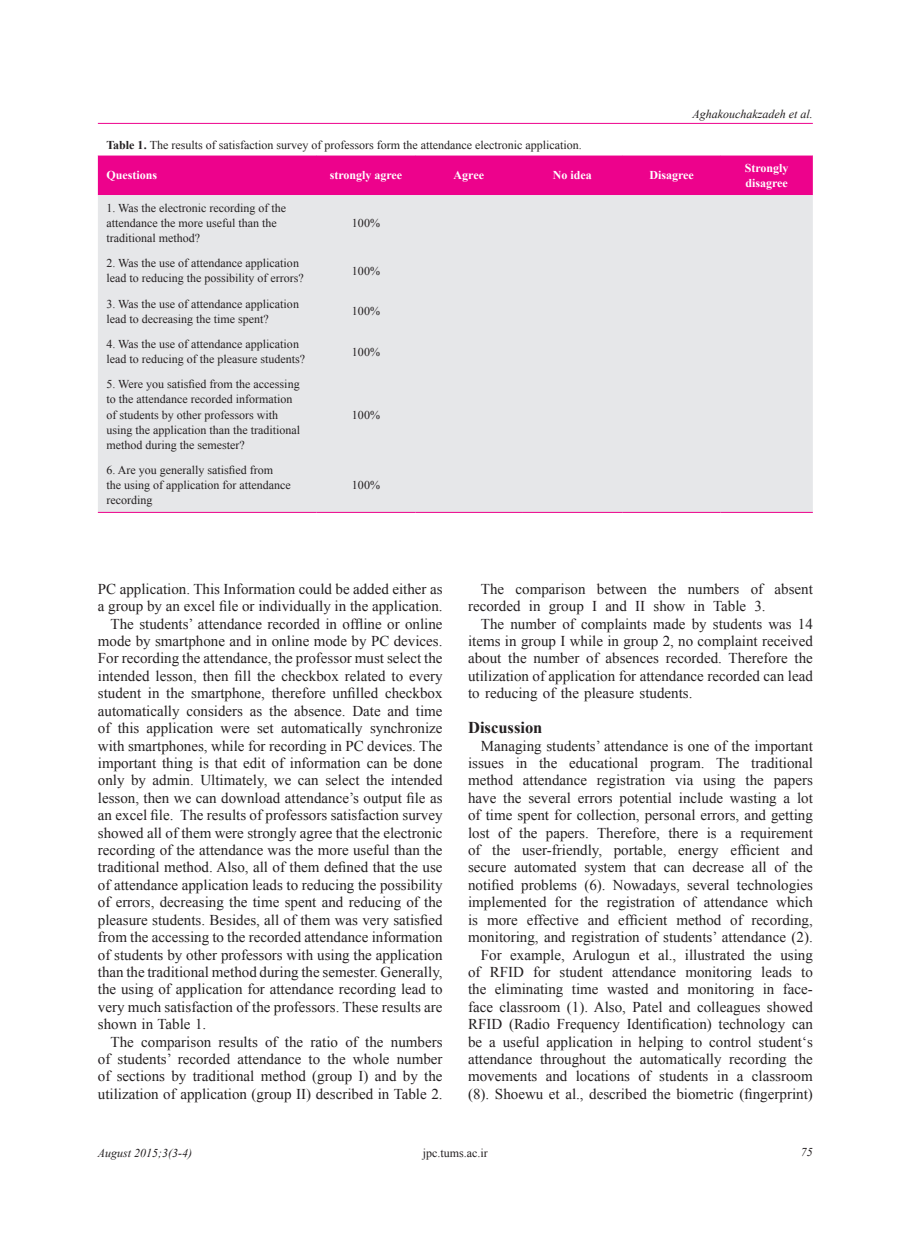
<style>
.page{position:relative;width:915px;height:1234px;background:#fff}
.page>*{position:absolute;margin:0;border:0;box-sizing:border-box;transform-origin:0 0}
.t1{font:700 16.5px "Times New Roman";color:#231f20}
.t2{font:15px/17.4px "Times New Roman";color:#231f20;text-align:justify}
.t3{font:12px/15px "Times New Roman";color:#231f20}
.t4{font:700 12px/15px "Times New Roman";color:#fff}
.t5{font:italic 12px "Times New Roman";color:#231f20}
.s1{font-weight:700}
</style>
<div class="page">
<hr style="left:98px;top:123px;width:714px;height:1px;background:#ed028c">
<div style="left:98px;top:156px;width:714px;height:39px;background:#ed028c"></div>
<div style="left:98px;top:195px;width:714px;height:317px;background:#e6e7e9"></div>
<hr style="left:98px;top:512px;width:218px;height:1px;background:#ed028c">
<hr style="left:316px;top:512px;width:99px;height:1px;background:#ed028c">
<hr style="left:415px;top:512px;width:107px;height:1px;background:#ed028c">
<hr style="left:522px;top:512px;width:100px;height:1px;background:#ed028c">
<hr style="left:622px;top:512px;width:98px;height:1px;background:#ed028c">
<hr style="left:720px;top:512px;width:92px;height:1px;background:#ed028c">
<p class="t5" style="left:692px;top:105px;width:122px">Aghakouchakzadeh et al.</p>
<p class="t3" style="left:106px;top:138px;width:477px"><span class="s1">Table 1.</span> The results of satisfaction survey of professors form the attendance electronic application.</p>
<p class="t4" style="left:106px;top:167px;width:52px">Questions</p>
<p class="t4" style="left:329px;top:167px;width:74px">strongly agree</p>
<p class="t4" style="left:453px;top:167px;width:32px">Agree</p>
<p class="t4" style="left:552px;top:167px;width:40px">No idea</p>
<p class="t4" style="left:649px;top:167px;width:46px">Disagree</p>
<p class="t4" style="left:744px;top:160px;width:45px">Strongly disagree</p>
<p class="t3" style="left:106px;top:200px;width:181px">1. Was the electronic recording of the attendance the more useful than the traditional method?</p>
<p class="t3" style="left:352px;top:215px;width:29px">100%</p>
<p class="t3" style="left:106px;top:256px;width:199px">2. Was the use of attendance application lead to reducing the possibility of errors?</p>
<p class="t3" style="left:352px;top:263px;width:29px">100%</p>
<p class="t3" style="left:106px;top:296px;width:194px">3. Was the use of attendance application lead to decreasing the time spent?</p>
<p class="t3" style="left:352px;top:303px;width:29px">100%</p>
<p class="t3" style="left:106px;top:336px;width:200px">4. Was the use of attendance application lead to reducing of the pleasure students?</p>
<p class="t3" style="left:352px;top:344px;width:29px">100%</p>
<p class="t3" style="left:106px;top:376px;width:195px">5. Were you satisfied from the accessing to the attendance recorded information of students by other professors with using the application than the traditional method during the semester?</p>
<p class="t3" style="left:352px;top:406px;width:29px">100%</p>
<p class="t3" style="left:106px;top:462px;width:186px">6. Are you generally satisfied from the using of application for attendance recording</p>
<p class="t3" style="left:352px;top:477px;width:29px">100%</p>
<p class="t2" style="left:98px;top:579px;width:346px">PC application. This Information could be added either as a group by an excel file or individually in the application.</p>
<p class="t2" style="left:98px;top:614px;width:346px;text-indent:13px">The students’ attendance recorded in offline or online mode by smartphone and in online mode by PC devices.<br>For recording the attendance, the professor must select the intended lesson, then fill the checkbox related to every student in the smartphone, therefore unfilled checkbox automatically considers as the absence. Date and time of this application were set automatically synchronize with smartphones, while for recording in PC devices. The important thing is that edit of information can be done only by admin. Ultimately, we can select the intended lesson, then we can download attendance’s output file as an excel file. The results of professors satisfaction survey showed all of them were strongly agree that the electronic recording of the attendance was the more useful than the traditional method. Also, all of them defined that the use of attendance application leads to reducing the possibility of errors, decreasing the time spent and reducing of the pleasure students. Besides, all of them was very satisfied from the accessing to the recorded attendance information of students by other professors with using the application than the traditional method during the semester. Generally, the using of application for attendance recording lead to very much satisfaction of the professors. These results are shown in Table 1.</p>
<p class="t2" style="left:98px;top:1032px;width:346px;text-indent:13px">The comparison results of the ratio of the numbers of students’ recorded attendance to the whole number of sections by traditional method (group I) and by the utilization of application (group II) described in Table 2.</p>
<p class="t2" style="left:468px;top:579px;width:346px;text-indent:13px">The comparison between the numbers of absent recorded in group I and II show in Table 3.</p>
<p class="t2" style="left:468px;top:614px;width:346px;text-indent:13px">The number of complaints made by students was 14 items in group I while in group 2, no complaint received about the number of absences recorded. Therefore the utilization of application for attendance recorded can lead to reducing of the pleasure students.</p>
<p class="t1" style="left:468px;top:716px;width:76px">Discussion</p>
<p class="t2" style="left:468px;top:736px;width:346px;text-indent:13px">Managing students’ attendance is one of the important issues in the educational program. The traditional method attendance registration via using the papers have the several errors potential include wasting a lot of time spent for collection, personal errors, and getting lost of the papers. Therefore, there is a requirement of the user-friendly, portable, energy efficient and secure automated system that can decrease all of the notified problems (6). Nowadays, several technologies implemented for the registration of attendance which is more effective and efficient method of recording, monitoring, and registration of students’ attendance (2).</p>
<p class="t2" style="left:468px;top:945px;width:346px;text-indent:13px">For example, Arulogun et al., illustrated the using of RFID for student attendance monitoring leads to the eliminating time wasted and monitoring in face&shy;face classroom (1). Also, Patel and colleagues showed RFID (Radio Frequency Identification) technology can be a useful application in helping to control student‘s attendance throughout the automatically recording the movements and locations of students in a classroom (8). Shoewu et al., described the biometric (fingerprint)</p>
<p class="t5" style="left:98px;top:1143px;width:96px">August 2015;3(3-4)</p>
<p class="t3" style="left:422px;top:1144px;width:66px">jpc.tums.ac.ir</p>
<p class="t5" style="left:800px;top:1143px;width:13px">75</p>
</div>
